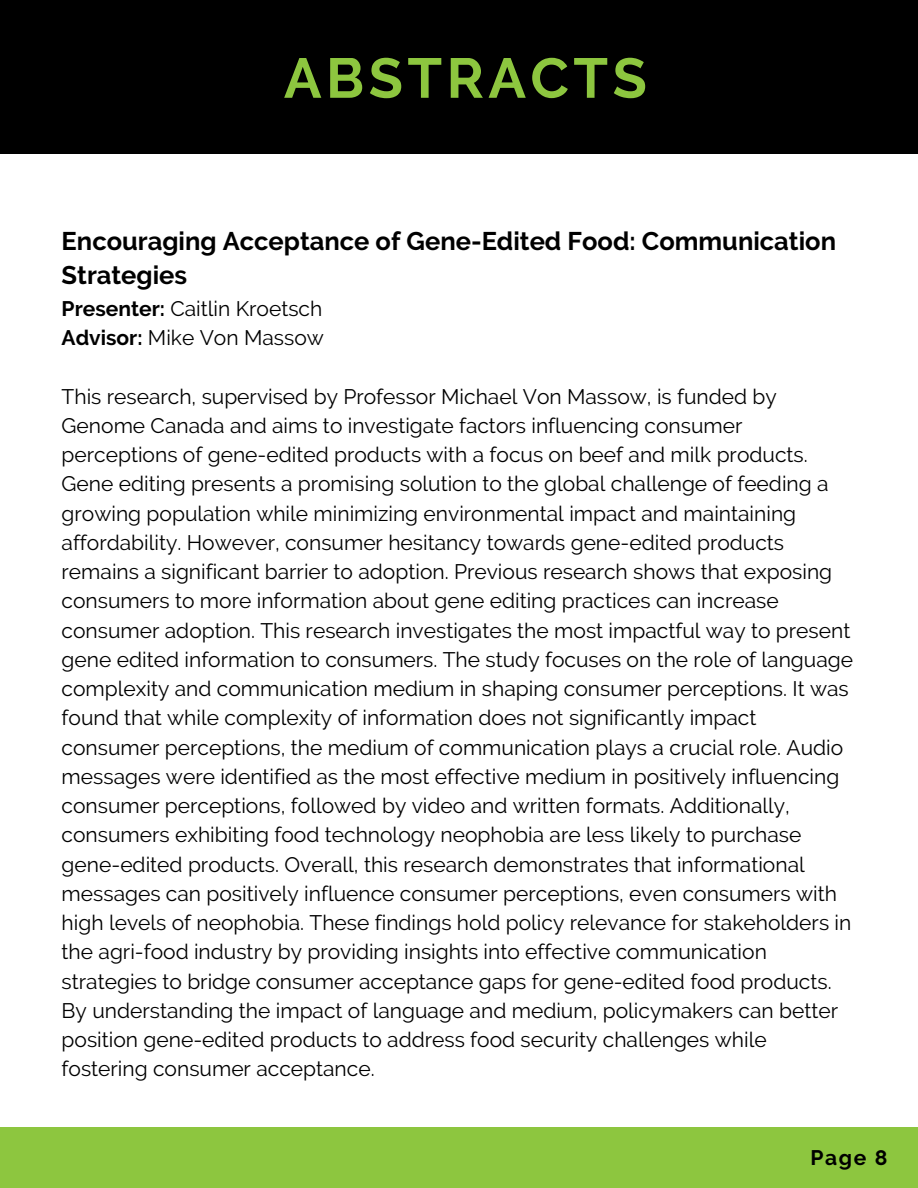
<style>
.page{position:relative;width:918px;height:1188px;background:#fff}
.page>*{position:absolute;margin:0;border:0;box-sizing:border-box;transform-origin:0 0}
.t1{font:700 55.95px "Raleway";letter-spacing:.08em;color:#8dc63f}
.t2{font:700 25.5px/34.8px "Raleway";color:#000}
.t3{font:21px/29.2px "Raleway";color:#000}
.t4{font:700 21px "Raleway";color:#000}
.s1{font-weight:700}
</style>
<div class="page">
<div style="left:0;top:0;width:918px;height:154px;background:#000"></div>
<div style="left:0;top:1127px;width:918px;height:61px;background:#8dc63f"></div>
<p class="t1" style="left:284px;top:45px;width:364px">ABSTRACTS</p>
<h2 class="t2" style="left:62px;top:223px;width:776px">Encouraging Acceptance of Gene-Edited Food: Communication<br>Strategies</h2>
<h2 class="t3" style="left:62px;top:294px;width:264px"><span class="s1">Presenter:</span> Caitlin Kroetsch<br><span class="s1">Advisor:</span> Mike Von Massow</h2>
<p class="t3" style="left:62px;top:382px;width:793px">This research, supervised by Professor Michael Von Massow, is funded by Genome Canada and aims to investigate factors influencing consumer perceptions of gene-edited products with a focus on beef and milk products.<br>Gene editing presents a promising solution to the global challenge of feeding a growing population while minimizing environmental impact and maintaining affordability. However, consumer hesitancy towards gene-edited products remains a significant barrier to adoption. Previous research shows that exposing consumers to more information about gene editing practices can increase consumer adoption. This research investigates the most impactful way to present gene edited information to consumers. The study focuses on the role of language complexity and communication medium in shaping consumer perceptions. It was found that while complexity of information does not significantly impact consumer perceptions, the medium of communication plays a crucial role. Audio messages were identified as the most effective medium in positively influencing consumer perceptions, followed by video and written formats. Additionally, consumers exhibiting food technology neophobia are less likely to purchase gene-edited products. Overall, this research demonstrates that informational messages can positively influence consumer perceptions, even consumers with high levels of neophobia. These findings hold policy relevance for stakeholders in the agri-food industry by providing insights into effective communication strategies to bridge consumer acceptance gaps for gene-edited food products.<br>By understanding the impact of language and medium, policymakers can better position gene-edited products to address food security challenges while fostering consumer acceptance.</p>
<h1 class="t4" style="left:810px;top:1146px;width:79px">Page 8</h1>
</div>
